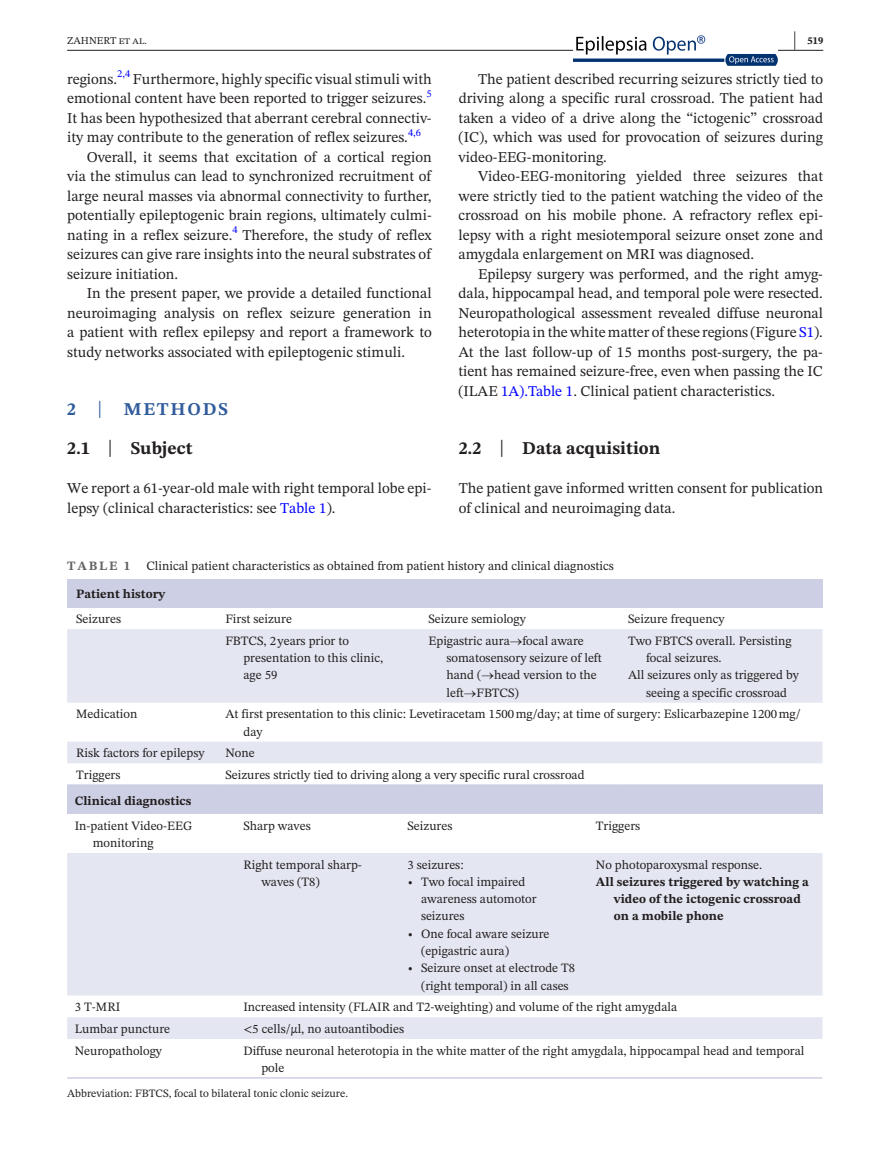
<style>
.page{position:relative;width:893px;height:1174px;background:#fff}
.page>*{position:absolute;margin:0;border:0;box-sizing:border-box;transform-origin:0 0}
.t1{font:700 21.6px "STIX Two Text";color:#231f20;scale:.44 1}
.t2{font:700 18px/39px "STIX Two Text";letter-spacing:.04em;color:#231f20}
.t3{font:700 18px "STIX Two Text";color:#231f20}
.t4{font:15px/19.5px "STIX Two Text";color:#231f20;text-align:justify}
.t5{font:12.75px/17.2px "STIX Two Text";color:#231f20}
.t6{font:700 12.75px/17.2px "STIX Two Text";color:#231f20}
.t7{font:700 12.75px "STIX Two Text";letter-spacing:.14em;color:#636366}
.t8{font:11.25px "STIX Two Text";color:#231f20}
.t9{font:10.5px "STIX Two Text";color:#231f20}
.t10{font:10.5px "STIX Two Text";color:#00f}
.t11{font:700 10.5px "STIX Two Text";color:#231f20}
.s1{color:#00f}
.s2{color:#315c9c}
.s3{font-weight:400;font-size:23.7px;color:#315c9c}
.s4{font-weight:400;font-size:23.7px}
</style>
<div class="page">
<hr style="left:67px;top:50px;width:756px;height:1px;background:#231f20">
<img style="left:573px;top:35px;width:204px;height:30px">
<div style="left:67px;top:579px;width:755px;height:28px;background:#cdd0e4"></div>
<svg style="left:67px;top:629px;width:755px;height:134px;fill:#e4e6f1"></svg>
<hr style="left:67px;top:784px;width:149px;height:2px;background:#cdd0e4">
<hr style="left:216px;top:784px;width:203px;height:2px;background:#cdd0e4">
<hr style="left:419px;top:784px;width:200px;height:2px;background:#cdd0e4">
<hr style="left:619px;top:784px;width:203px;height:2px;background:#cdd0e4">
<div style="left:67px;top:786px;width:755px;height:28px;background:#cdd0e4"></div>
<svg style="left:67px;top:853px;width:755px;height:186px;background:#e7e8f2"></svg>
<hr style="left:67px;top:1077px;width:169px;height:1px;background:#cdd0e4">
<hr style="left:236px;top:1077px;width:164px;height:1px;background:#cdd0e4">
<hr style="left:400px;top:1077px;width:188px;height:1px;background:#cdd0e4">
<hr style="left:588px;top:1077px;width:234px;height:1px;background:#cdd0e4">
<h1 class="t1" style="left:794px;top:24px;width:8px">|</h1>
<p class="t9" style="left:67px;top:33px;width:81px">ZAHNERT et al.</p>
<p class="t11" style="left:808px;top:33px;width:17px">519</p>
<p class="t4" style="left:67px;top:69px;width:52px">regions.</p>
<p class="t10" style="left:117px;top:66px;width:15px">2,4</p>
<p class="t4" style="left:67px;top:69px;width:366px;text-indent:66px">Furthermore, highly specific visual stimuli with emotional content have been reported to trigger seizures.</p>
<p class="t4" style="left:459px;top:69px;width:366px;text-indent:20px">The patient described recurring seizures strictly tied to driving along a specific rural crossroad. The patient had taken a video of a drive along the “ictogenic” crossroad (IC), which was used for provocation of seizures during video-EEG-monitoring.</p>
<p class="t4" style="left:459px;top:166px;width:366px;text-indent:20px">Video-EEG-monitoring yielded three seizures that were strictly tied to the patient watching the video of the crossroad on his mobile phone. A refractory reflex epi&shy;lepsy with a right mesiotemporal seizure onset zone and amygdala enlargement on MRI was diagnosed.</p>
<p class="t4" style="left:458px;top:264px;width:366px;text-indent:20px">Epilepsy surgery was performed, and the right amyg&shy;dala, hippocampal head, and temporal pole were resected.<br>Neuropathological assessment revealed diffuse neuronal heterotopia in thewhite matter of these regions(Figure <span class="s1">S1</span>).<br>At the last follow-up of 15 months post-surgery, the pa&shy;tient has remained seizure-free, even when passing the IC (ILAE <span class="s1">1A).Table 1</span>. Clinical patient characteristics.</p>
<p class="t10" style="left:426px;top:86px;width:7px">5</p>
<p class="t4" style="left:67px;top:108px;width:366px">It has been hypothesized that aberrant cerebral connectiv&shy;ity may contribute to the generation of reflex seizures.</p>
<p class="t10" style="left:408px;top:125px;width:15px">4,6</p>
<p class="t4" style="left:67px;top:147px;width:366px;text-indent:20px">Overall, it seems that excitation of a cortical region via the stimulus can lead to synchronized recruitment of large neural masses via abnormal connectivity to further, potentially epileptogenic brain regions, ultimately culmi&shy;nating in a reflex seizure.</p>
<p class="t10" style="left:232px;top:222px;width:7px">4</p>
<p class="t4" style="left:67px;top:225px;width:366px;text-indent:175px">Therefore, the study of reflex seizures can give rare insights into the neural substrates of seizure initiation.</p>
<p class="t4" style="left:67px;top:283px;width:366px;text-indent:19px">In the present paper, we provide a detailed functional neuroimaging analysis on reflex seizure generation in a patient with reflex epilepsy and report a framework to study networks associated with epileptogenic stimuli.</p>
<p class="t2" style="left:67px;top:390px;width:162px"><span class="s2">2</span> <span class="s3">|</span> <span class="s2">METHODS<br></span>2.1 <span class="s4">|</span> Subject</p>
<p class="t4" style="left:67px;top:478px;width:366px">We report a 61-year-old male with right temporal lobe epi&shy;lepsy (clinical characteristics: see <span class="s1">Table 1</span>).</p>
<p class="t3" style="left:459px;top:435px;width:203px">2.2 <span class="s4">|</span> Data acquisition</p>
<p class="t4" style="left:459px;top:478px;width:366px">The patient gave informed written consent for publication of clinical and neuroimaging data.</p>
<p class="t7" style="left:67px;top:556px;width:64px">TABLE 1</p>
<p class="t5" style="left:146px;top:556px;width:469px">Clinical patient characteristics as obtained from patient history and clinical diagnostics</p>
<p class="t6" style="left:76px;top:585px;width:91px">Patient history</p>
<p class="t5" style="left:76px;top:610px;width:46px">Seizures</p>
<p class="t5" style="left:225px;top:610px;width:68px">First seizure</p>
<p class="t5" style="left:428px;top:610px;width:99px">Seizure semiology</p>
<p class="t5" style="left:628px;top:610px;width:98px">Seizure frequency</p>
<p class="t5" style="left:243px;top:632px;width:141px;text-indent:-18px">FBTCS, 2 years prior to presentation to this clinic, age 59</p>
<p class="t5" style="left:446px;top:632px;width:157px;text-indent:-18px">Epigastric aura→focal aware somatosensory seizure of left hand (→head version to the left→FBTCS)</p>
<p class="t5" style="left:628px;top:632px;width:165px">Two FBTCS overall. Persisting</p>
<p class="t5" style="left:646px;top:649px;width:77px">focal seizures.</p>
<p class="t5" style="left:628px;top:666px;width:172px">All seizures only as triggered by</p>
<p class="t5" style="left:646px;top:683px;width:143px">seeing a specific crossroad</p>
<p class="t5" style="left:76px;top:705px;width:63px">Medication</p>
<p class="t5" style="left:243px;top:705px;width:559px;text-indent:-18px">At first presentation to this clinic: Levetiracetam 1500mg/day; at time of surgery: Eslicarbazepine 1200mg/ day</p>
<p class="t5" style="left:76px;top:744px;width:130px">Risk factors for epilepsy</p>
<p class="t5" style="left:225px;top:744px;width:31px">None</p>
<p class="t5" style="left:76px;top:766px;width:46px">Triggers</p>
<p class="t5" style="left:225px;top:766px;width:361px">Seizures strictly tied to driving along a very specific rural crossroad</p>
<p class="t6" style="left:75px;top:792px;width:118px">Clinical diagnostics</p>
<p class="t5" style="left:93px;top:816px;width:101px;text-indent:-18px">In-patient Video-EEG monitoring</p>
<p class="t5" style="left:243px;top:816px;width:69px">Sharp waves</p>
<p class="t5" style="left:407px;top:816px;width:46px">Seizures</p>
<p class="t5" style="left:596px;top:816px;width:46px">Triggers</p>
<p class="t5" style="left:261px;top:855px;width:102px;text-indent:-18px">Right temporal sharp&shy;waves (T8)</p>
<p class="t5" style="left:407px;top:855px;width:58px">3 seizures:</p>
<p class="t5" style="left:596px;top:855px;width:168px">No photoparoxysmal response.</p>
<p class="t6" style="left:614px;top:873px;width:197px;text-indent:-18px">All seizures triggered by watching a video of the ictogenic crossroad on a mobile phone</p>
<p class="t5" style="left:421px;top:873px;width:117px;text-indent:-14px">• Two focal impaired awareness automotor seizures</p>
<p class="t5" style="left:421px;top:924px;width:130px;text-indent:-14px">• One focal aware seizure (epigastric aura)</p>
<p class="t5" style="left:407px;top:959px;width:169px;text-align:center">• Seizure onset at electrode T8 (right temporal) in all cases</p>
<p class="t5" style="left:75px;top:998px;width:47px">3 T-MRI</p>
<p class="t5" style="left:243px;top:998px;width:435px">Increased intensity (FLAIR and T2-weighting) and volume of the right amygdala</p>
<p class="t5" style="left:75px;top:1020px;width:97px">Lumbar puncture</p>
<p class="t5" style="left:243px;top:1020px;width:162px">&lt;5 cells/μl, no autoantibodies</p>
<p class="t5" style="left:75px;top:1041px;width:89px">Neuropathology</p>
<p class="t5" style="left:261px;top:1041px;width:545px;text-indent:-18px">Diffuse neuronal heterotopia in the white matter of the right amygdala, hippocampal head and temporal pole</p>
<p class="t8" style="left:67px;top:1084px;width:283px">Abbreviation: FBTCS, focal to bilateral tonic clonic seizure.</p>
</div>
